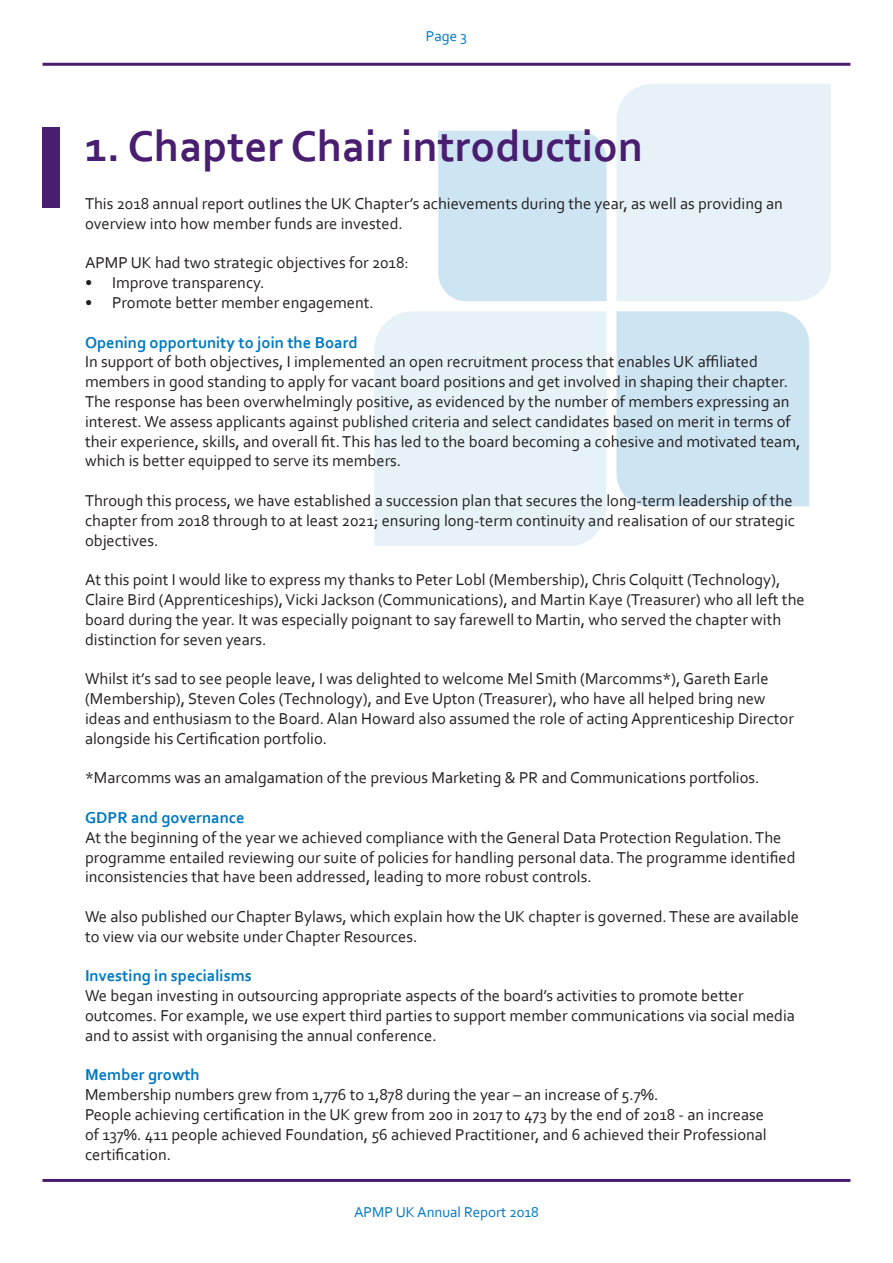
<style>
.page{position:relative;width:893px;height:1263px;background:#fff}
.page>*{position:absolute;margin:0;border:0;box-sizing:border-box;transform-origin:0 0}
.t1{font:700 45px "Corbel";color:#491d70}
.t2{font:16.5px/19.8px "Corbel";color:#231f20}
.t3{font:700 16.5px "Corbel";color:#0079c2}
.t4{font:15px "Corbel";color:#0079c2}
</style>
<div class="page">
<hr style="left:43px;top:63px;width:807px;height:3px;background:#491d70">
<hr style="left:43px;top:1179px;width:807px;height:3px;background:#491d70">
<div style="left:616px;top:84px;width:214px;height:217px;background:#e6f1f8"></div>
<div style="left:374px;top:311px;width:233px;height:235px;background:#e6f1f8"></div>
<div style="left:616px;top:311px;width:193px;height:195px;background:#cde4f2"></div>
<div style="left:438px;top:131px;width:169px;height:170px;background:#cde4f2"></div>
<div style="left:43px;top:128px;width:17px;height:80px;background:#491d70"></div>
<p class="t4" style="left:426px;top:27px;width:43px">Page 3</p>
<p class="t1" style="left:85px;top:118px;width:560px">1. Chapter Chair introduction</p>
<p class="t2" style="left:85px;top:193px;width:699px">This 2018 annual report outlines the UK Chapter’s achievements during the year, as well as providing an overview into how member funds are invested.</p>
<p class="t2" style="left:85px;top:253px;width:325px">APMP UK had two strategic objectives for 2018:</p>
<p class="t2" style="left:85px;top:272px;width:181px">• Improve transparency.</p>
<p class="t2" style="left:85px;top:292px;width:290px">• Promote better member engagement.</p>
<p class="t3" style="left:85px;top:332px;width:274px">Opening opportunity to join the Board</p>
<p class="t2" style="left:85px;top:352px;width:717px">In support of both objectives, I implemented an open recruitment process that enables UK affiliated members in good standing to apply for vacant board positions and get involved in shaping their chapter.<br>The response has been overwhelmingly positive, as evidenced by the number of members expressing an interest. We assess applicants against published criteria and select candidates based on merit in terms of their experience, skills, and overall fit. This has led to the board becoming a cohesive and motivated team, which is better equipped to serve its members.</p>
<p class="t2" style="left:85px;top:490px;width:712px">Through this process, we have established a succession plan that secures the long-term leadership of the chapter from 2018 through to at least 2021; ensuring long-term continuity and realisation of our strategic objectives.</p>
<p class="t2" style="left:85px;top:569px;width:721px">At this point I would like to express my thanks to Peter Lobl (Membership), Chris Colquitt (Technology), Claire Bird (Apprenticeships), Vicki Jackson (Communications), and Martin Kaye (Treasurer) who all left the board during the year. It was especially poignant to say farewell to Martin, who served the chapter with distinction for seven years.</p>
<p class="t2" style="left:85px;top:668px;width:710px">Whilst it’s sad to see people leave, I was delighted to welcome Mel Smith (Marcomms*), Gareth Earle (Membership), Steven Coles (Technology), and Eve Upton (Treasurer), who have all helped bring new ideas and enthusiasm to the Board. Alan Howard also assumed the role of acting Apprenticeship Director alongside his Certification portfolio.</p>
<p class="t2" style="left:85px;top:767px;width:676px">*Marcomms was an amalgamation of the previous Marketing &amp; PR and Communications portfolios.</p>
<p class="t3" style="left:85px;top:807px;width:161px">GDPR and governance</p>
<p class="t2" style="left:85px;top:827px;width:712px">At the beginning of the year we achieved compliance with the General Data Protection Regulation. The programme entailed reviewing our suite of policies for handling personal data. The programme identified inconsistencies that have been addressed, leading to more robust controls.</p>
<p class="t2" style="left:85px;top:906px;width:715px">We also published our Chapter Bylaws, which explain how the UK chapter is governed. These are available to view via our website under Chapter Resources.</p>
<p class="t3" style="left:85px;top:965px;width:168px">Investing in specialisms</p>
<p class="t2" style="left:85px;top:985px;width:711px">We began investing in outsourcing appropriate aspects of the board’s activities to promote better outcomes. For example, we use expert third parties to support member communications via social media and to assist with organising the annual conference.</p>
<p class="t3" style="left:85px;top:1064px;width:116px">Member growth</p>
<p class="t2" style="left:85px;top:1084px;width:575px">Membership numbers grew from 1,776 to 1,878 during the year – an increase of 5.7%.</p>
<p class="t2" style="left:85px;top:1104px;width:683px">People achieving certification in the UK grew from 200 in 2017 to 473 by the end of 2018 - an increase of 137%. 411 people achieved Foundation, 56 achieved Practitioner, and 6 achieved their Professional certification.</p>
<p class="t4" style="left:354px;top:1202px;width:186px">APMP UK Annual Report 2018</p>
</div>
